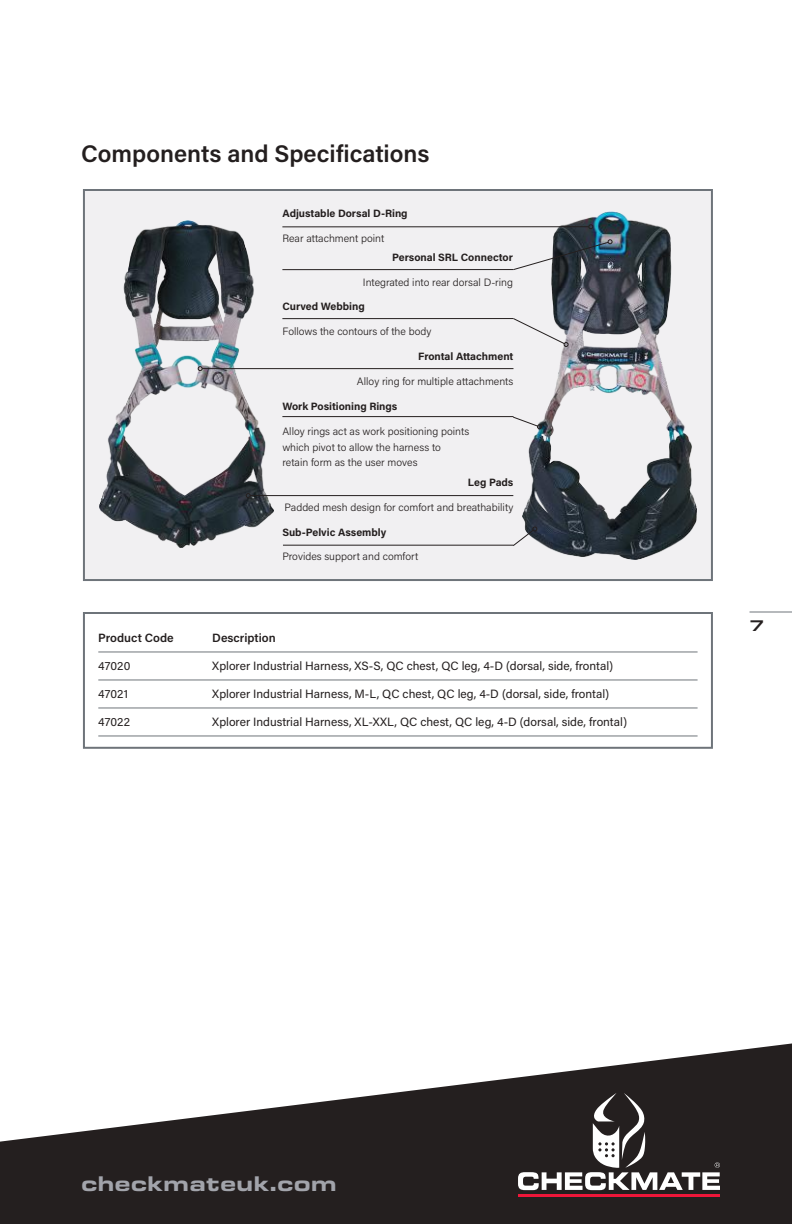
<style>
.page{position:relative;width:792px;height:1224px;background:#fff}
.page>*{position:absolute;margin:0;border:0;box-sizing:border-box;transform-origin:0 0}
.t1{font:600 24px "Acumin Pro";color:#241f1f}
.t2{font:900 22px "Eurostile Ext";color:#a2a4ab}
.t3{font:500 16px "Eurostile Ext";color:#241f1f}
.t4{font:12px "Acumin Pro";color:#241f1f}
.t5{font:600 12px "Acumin Pro";color:#241f1f}
.t6{font:300 10.6px/15.4px "Acumin Pro";color:#241f1f}
.t7{font:700 10.6px "Acumin Pro";color:#241f1f}
</style>
<div class="page">
<svg style="left:0;top:1043px;width:792px;height:181px;fill:#241f1f"></svg>
<svg style="left:518px;top:1093px;width:202px;height:97px;background:#494545"></svg>
<hr style="left:518px;top:1195px;width:202px;height:2px;background:#ef1639">
<hr style="left:750px;top:612px;width:42px;height:1px;background:#6e747a">
<div style="left:83px;top:189px;width:630px;height:392px;background:#f1f0f2;border:2px solid #6e747a"></div>
<div style="left:83px;top:612px;width:630px;height:137px;border:2px solid #6e747a"></div>
<hr style="left:98px;top:651px;width:600px;height:1px;background:#6e747a">
<hr style="left:98px;top:679px;width:600px;height:1px;background:#6e747a">
<hr style="left:98px;top:707px;width:600px;height:1px;background:#6e747a">
<hr style="left:98px;top:735px;width:600px;height:1px;background:#6e747a">
<img style="left:100px;top:221px;width:174px;height:327px">
<img style="left:522px;top:212px;width:174px;height:348px">
<hr style="left:282px;top:318px;width:231px;height:1px;background:#241f1f">
<svg style="left:512px;top:317px;width:57px;height:30px"></svg>
<hr style="left:202px;top:368px;width:311px;height:1px;background:#241f1f">
<svg style="left:198px;top:366px;width:5px;height:5px"></svg>
<hr style="left:282px;top:416px;width:231px;height:1px;background:#241f1f">
<svg style="left:512px;top:416px;width:30px;height:13px"></svg>
<hr style="left:250px;top:495px;width:263px;height:1px;background:#241f1f">
<svg style="left:246px;top:493px;width:5px;height:5px"></svg>
<hr style="left:283px;top:545px;width:230px;height:1px;background:#241f1f">
<svg style="left:512px;top:526px;width:25px;height:21px"></svg>
<hr style="left:282px;top:226px;width:307px;height:1px;background:#241f1f">
<svg style="left:587px;top:223px;width:7px;height:7px"></svg>
<hr style="left:282px;top:269px;width:231px;height:1px;background:#241f1f">
<svg style="left:512px;top:239px;width:101px;height:32px"></svg>
<h1 class="t1" style="left:81px;top:136px;width:350px">Components and Specifications</h1>
<p class="t7" style="left:282px;top:206px;width:127px">Adjustable Dorsal D-Ring</p>
<p class="t6" style="left:282px;top:230px;width:103px">Rear attachment point</p>
<p class="t7" style="left:392px;top:250px;width:122px">Personal SRL Connector</p>
<p class="t6" style="left:363px;top:274px;width:152px">Integrated into rear dorsal D-ring</p>
<p class="t7" style="left:282px;top:299px;width:84px">Curved Webbing</p>
<p class="t6" style="left:282px;top:323px;width:151px">Follows the contours of the body</p>
<p class="t7" style="left:418px;top:349px;width:97px">Frontal Attachment</p>
<p class="t6" style="left:357px;top:374px;width:158px">Alloy ring for multiple attachments</p>
<p class="t7" style="left:282px;top:399px;width:116px">Work Positioning Rings</p>
<p class="t6" style="left:282px;top:423px;width:188px">Alloy rings act as work positioning points which pivot to allow the harness to retain form as the user moves</p>
<p class="t7" style="left:468px;top:475px;width:47px">Leg Pads</p>
<p class="t6" style="left:285px;top:499px;width:230px">Padded mesh design for comfort and breathability</p>
<p class="t7" style="left:282px;top:524px;width:106px">Sub-Pelvic Assembly</p>
<p class="t6" style="left:282px;top:549px;width:137px">Provides support and comfort</p>
<p class="t5" style="left:98px;top:630px;width:77px">Product Code</p>
<p class="t5" style="left:212px;top:630px;width:65px">Description</p>
<p class="t4" style="left:98px;top:658px;width:34px">47020</p>
<p class="t4" style="left:212px;top:658px;width:403px">Xplorer Industrial Harness, XS-S, QC chest, QC leg, 4-D (dorsal, side, frontal)</p>
<p class="t4" style="left:98px;top:686px;width:31px">47021</p>
<p class="t4" style="left:212px;top:686px;width:398px">Xplorer Industrial Harness, M-L, QC chest, QC leg, 4-D (dorsal, side, frontal)</p>
<p class="t4" style="left:98px;top:714px;width:33px">47022</p>
<p class="t4" style="left:212px;top:714px;width:416px">Xplorer Industrial Harness, XL-XXL, QC chest, QC leg, 4-D (dorsal, side, frontal)</p>
<h3 class="t3" style="left:750px;top:614px;width:16px">7</h3>
<h2 class="t2" style="left:81px;top:1167px;width:257px">checkmateuk.com</h2>
</div>
